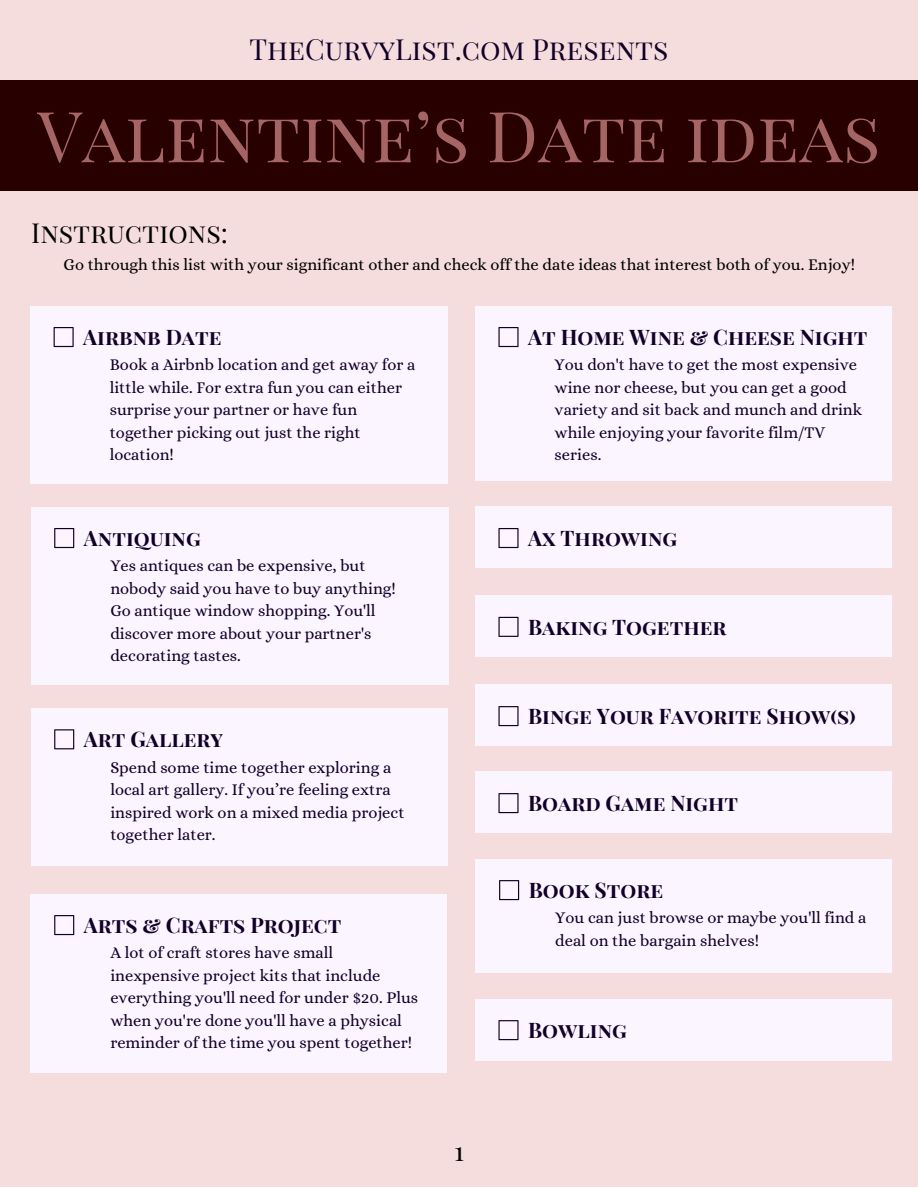
<style>
.page{position:relative;width:918px;height:1188px;background:#fff}
.page>*{position:absolute;margin:0;border:0;box-sizing:border-box;transform-origin:0 0}
.t1{font:70.5px "Playfair Display SC";color:#a56565}
.t2{font:28.5px "Playfair Display SC";color:#110028}
.t3{font:27px "Playfair Display SC";color:#000}
.t4{font:700 21px "Playfair Display SC";color:#110028}
.t5{font:16.5px/22.5px "Alice";color:#110028}
.t6{font:16.5px "Alice";color:#000}
</style>
<div class="page">
<div style="left:0;top:0;width:918px;height:1187px;background:#f6dddd"></div>
<div style="left:31px;top:306px;width:417px;height:178px;background:#fbf5ff"></div>
<svg style="left:54px;top:327px;width:20px;height:20px"></svg>
<div style="left:0;top:80px;width:918px;height:111px;background:#280000"></div>
<div style="left:31px;top:894px;width:416px;height:178px;background:#fbf5ff"></div>
<svg style="left:54px;top:915px;width:20px;height:20px"></svg>
<div style="left:476px;top:306px;width:416px;height:175px;background:#fbf5ff"></div>
<svg style="left:498px;top:327px;width:21px;height:20px"></svg>
<div style="left:476px;top:507px;width:416px;height:61px;background:#fbf5ff"></div>
<div style="left:476px;top:596px;width:416px;height:61px;background:#fbf5ff"></div>
<svg style="left:498px;top:528px;width:21px;height:20px"></svg>
<svg style="left:498px;top:617px;width:21px;height:20px"></svg>
<div style="left:476px;top:685px;width:416px;height:61px;background:#fbf5ff"></div>
<svg style="left:498px;top:706px;width:21px;height:20px"></svg>
<div style="left:476px;top:772px;width:416px;height:61px;background:#fbf5ff"></div>
<svg style="left:498px;top:793px;width:21px;height:20px"></svg>
<div style="left:476px;top:859px;width:416px;height:113px;background:#fbf5ff"></div>
<svg style="left:499px;top:880px;width:20px;height:20px"></svg>
<div style="left:31px;top:507px;width:417px;height:178px;background:#fbf5ff"></div>
<svg style="left:54px;top:528px;width:20px;height:20px"></svg>
<div style="left:31px;top:708px;width:416px;height:158px;background:#fbf5ff"></div>
<svg style="left:54px;top:729px;width:20px;height:20px"></svg>
<div style="left:476px;top:999px;width:416px;height:61px;background:#fbf5ff"></div>
<svg style="left:498px;top:1020px;width:21px;height:20px"></svg>
<h2 class="t2" style="left:249px;top:29px;width:421px">TheCurvyList.com Presents</h2>
<h2 class="t1" style="left:37px;top:86px;width:845px">Valentine’s Date ideas</h2>
<p class="t3" style="left:31px;top:214px;width:198px">Instructions:</p>
<h3 class="t6" style="left:64px;top:255px;width:793px">Go through this list with your significant other and check off the date ideas that interest both of you. Enjoy!</h3>
<h1 class="t4" style="left:83px;top:322px;width:140px">Airbnb Date</h1>
<p class="t5" style="left:110px;top:354px;width:307px">Book a Airbnb location and get away for a little while. For extra fun you can either surprise your partner or have fun together picking out just the right location!</p>
<p class="t4" style="left:84px;top:523px;width:118px">Antiquing</p>
<h3 class="t5" style="left:110px;top:555px;width:287px">Yes antiques can be expensive, but nobody said you have to buy anything!</h3>
<p class="t5" style="left:110px;top:600px;width:267px">Go antique window shopping. You'll discover more about your partner's decorating tastes.</p>
<p class="t4" style="left:84px;top:725px;width:141px">Art Gallery</p>
<h3 class="t5" style="left:110px;top:756px;width:296px">Spend some time together exploring a local art gallery. If you’re feeling extra inspired work on a mixed media project together later.</h3>
<p class="t4" style="left:84px;top:910px;width:259px">Arts &amp; Crafts Project</p>
<p class="t5" style="left:110px;top:942px;width:309px">A lot of craft stores have small inexpensive project kits that include everything you'll need for under $20. Plus when you're done you'll have a physical reminder of the time you spent together!</p>
<p class="t3" style="left:454px;top:1132px;width:11px">1</p>
<h3 class="t4" style="left:528px;top:322px;width:341px">At Home Wine &amp; Cheese Night</h3>
<p class="t5" style="left:555px;top:354px;width:309px">You don't have to get the most expensive wine nor cheese, but you can get a good variety and sit back and munch and drink while enjoying your favorite film/TV series.</p>
<p class="t4" style="left:528px;top:523px;width:150px">Ax Throwing</p>
<p class="t4" style="left:528px;top:612px;width:200px">Baking Together</p>
<h3 class="t4" style="left:528px;top:701px;width:329px">Binge Your Favorite Show(s)</h3>
<p class="t4" style="left:528px;top:788px;width:211px">Board Game Night</p>
<p class="t4" style="left:529px;top:875px;width:136px">Book Store</p>
<h3 class="t5" style="left:555px;top:907px;width:313px">You can just browse or maybe you'll find a deal on the bargain shelves!</h3>
<p class="t4" style="left:528px;top:1015px;width:100px">Bowling</p>
</div>
